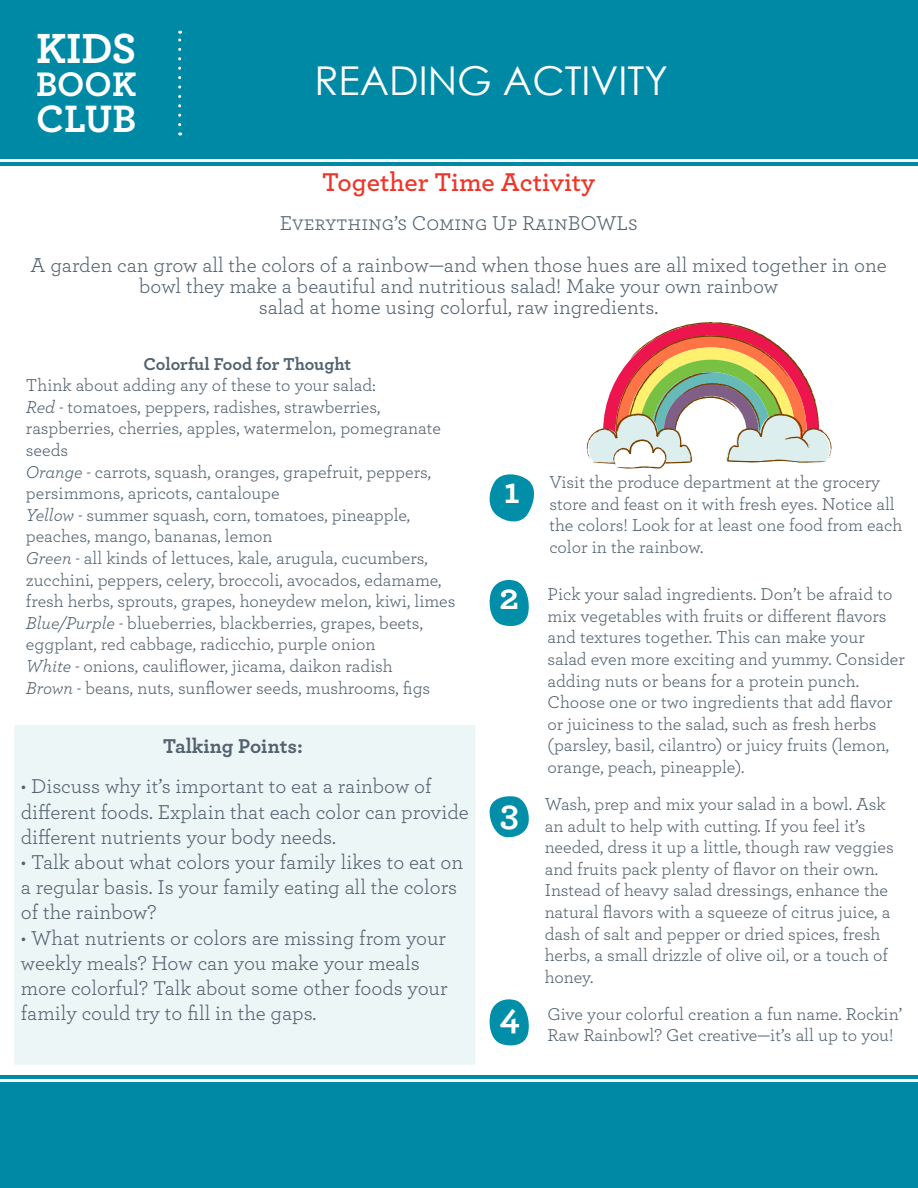
<style>
.page{position:relative;width:918px;height:1188px;background:#fff}
.page>*{position:absolute;margin:0;border:0;box-sizing:border-box;transform-origin:0 0}
.t1{font:700 44.1px "Archer";color:#fff}
.t2{font:700 40.05px "Archer";color:#fff}
.t3{font:39.75px "Century Gothic";color:#fff}
.t4{font:700 36.9px "Archer";color:#fff}
.t5{font:700 35.7px "Archer";color:#fff}
.t6{font:600 27px "Archer";color:#ee3529}
.t7{font:21px/25.2px "Archer";color:#52626f}
.t8{font:700 21px "Archer";color:#52626f}
.t9{font:18px/21.6px "Archer";color:#52626f}
.t10{font:700 18px "Archer";color:#52626f}
.s1{font-style:italic}
</style>
<div class="page">
<div style="left:13px;top:724px;width:464px;height:342px;background:#edf6f7;border:2px solid #fff"></div>
<div style="left:0;top:0;width:918px;height:158px;background:#0089a5"></div>
<svg style="left:178px;top:31px;width:3px;height:94px"></svg>
<hr style="left:0;top:162px;width:918px;height:3px;background:#0089a5">
<div style="left:0;top:1082px;width:918px;height:106px;background:#0089a5"></div>
<hr style="left:0;top:1076px;width:918px;height:3px;background:#0089a5">
<svg style="left:489px;top:474px;width:45px;height:48px"></svg>
<svg style="left:489px;top:580px;width:40px;height:46px"></svg>
<svg style="left:489px;top:796px;width:40px;height:42px"></svg>
<svg style="left:489px;top:999px;width:40px;height:47px"></svg>
<svg style="left:587px;top:322px;width:245px;height:147px"></svg>
<p class="t1" style="left:36px;top:14px;width:102px">KIDS</p>
<p class="t5" style="left:36px;top:56px;width:102px">BOOK</p>
<p class="t2" style="left:36px;top:87px;width:102px">CLUB</p>
<p class="t3" style="left:314px;top:53px;width:355px">READING ACTIVITY</p>
<p class="t6" style="left:322px;top:162px;width:274px">Together Time Activity</p>
<p class="t7" style="left:280px;top:209px;width:359px">Everything’s Coming Up RainBOWLs</p>
<p class="t7" style="left:31px;top:253px;width:858px;line-height:21px;text-align:center">A garden can grow all the colors of a rainbow—and when those hues are all mixed together in one bowl they make a beautiful and nutritious salad! Make your own rainbow</p>
<p class="t7" style="left:259px;top:293px;width:401px">salad at home using colorful, raw ingredients.</p>
<p class="t10" style="left:143px;top:349px;width:209px">Colorful Food for Thought</p>
<p class="t9" style="left:26px;top:373px;width:351px">Think about adding any of these to your salad:</p>
<p class="t9" style="left:26px;top:395px;width:356px"><span class="s1">Red -</span> tomatoes, peppers, radishes, strawberries,</p>
<p class="t9" style="left:26px;top:417px;width:417px">raspberries, cherries, apples, watermelon, pomegranate seeds</p>
<p class="t9" style="left:26px;top:460px;width:407px"><span class="s1">Orange -</span> carrots, squash, oranges, grapefruit, peppers, persimmons, apricots, cantaloupe</p>
<p class="t9" style="left:26px;top:503px;width:386px"><span class="s1">Yellow -</span> summer squash, corn, tomatoes, pineapple,</p>
<p class="t9" style="left:26px;top:525px;width:248px">peaches, mango, bananas, lemon</p>
<p class="t9" style="left:26px;top:546px;width:403px"><span class="s1">Green -</span> all kinds of lettuces, kale, arugula, cucumbers,</p>
<p class="t9" style="left:26px;top:568px;width:431px">zucchini, peppers, celery, broccoli, avocados, edamame, fresh herbs, sprouts, grapes, honeydew melon, kiwi, limes</p>
<p class="t9" style="left:26px;top:611px;width:399px"><span class="s1">Blue/Purple -</span> blueberries, blackberries, grapes, beets,</p>
<p class="t9" style="left:26px;top:633px;width:351px">eggplant, red cabbage, radicchio, purple onion</p>
<p class="t9" style="left:26px;top:654px;width:368px"><span class="s1">White -</span> onions, cauliflower, jicama, daikon radish</p>
<p class="t9" style="left:26px;top:676px;width:406px"><span class="s1">Brown -</span> beans, nuts, sunflower seeds, mushrooms, figs</p>
<p class="t8" style="left:163px;top:729px;width:141px">Talking Points:</p>
<p class="t7" style="left:21px;top:773px;width:412px">• Discuss why it’s important to eat a rainbow of</p>
<p class="t7" style="left:21px;top:798px;width:450px">different foods. Explain that each color can provide different nutrients your body needs.</p>
<p class="t7" style="left:21px;top:848px;width:444px">• Talk about what colors your family likes to eat on a regular basis. Is your family eating all the colors of the rainbow?</p>
<p class="t7" style="left:21px;top:924px;width:428px">• What nutrients or colors are missing from your weekly meals? How can you make your meals more colorful? Talk about some other foods your family could try to fill in the gaps.</p>
<p class="t4" style="left:504px;top:462px;width:18px">1</p>
<p class="t9" style="left:549px;top:471px;width:354px">Visit the produce department at the grocery store and feast on it with fresh eyes. Notice all the colors! Look for at least one food from each color in the rainbow.</p>
<p class="t4" style="left:500px;top:568px;width:21px">2</p>
<p class="t9" style="left:548px;top:582px;width:359px">Pick your salad ingredients. Don’t be afraid to mix vegetables with fruits or different flavors and textures together. This can make your salad even more exciting and yummy. Consider adding nuts or beans for a protein punch.<br>Choose one or two ingredients that add flavor or juiciness to the salad, such as fresh herbs (parsley, basil, cilantro) or juicy fruits (lemon, orange, peach, pineapple).</p>
<p class="t4" style="left:500px;top:784px;width:20px">3</p>
<p class="t9" style="left:545px;top:792px;width:351px">Wash, prep and mix your salad in a bowl. Ask an adult to help with cutting. If you feel it’s needed, dress it up a little, though raw veggies and fruits pack plenty of flavor on their own.<br>Instead of heavy salad dressings, enhance the natural flavors with a squeeze of citrus juice, a dash of salt and pepper or dried spices, fresh herbs, a small drizzle of olive oil, or a touch of honey.</p>
<p class="t4" style="left:499px;top:987px;width:22px">4</p>
<p class="t9" style="left:548px;top:1002px;width:356px">Give your colorful creation a fun name. Rockin’<br>Raw Rainbowl? Get creative—it’s all up to you!</p>
</div>
